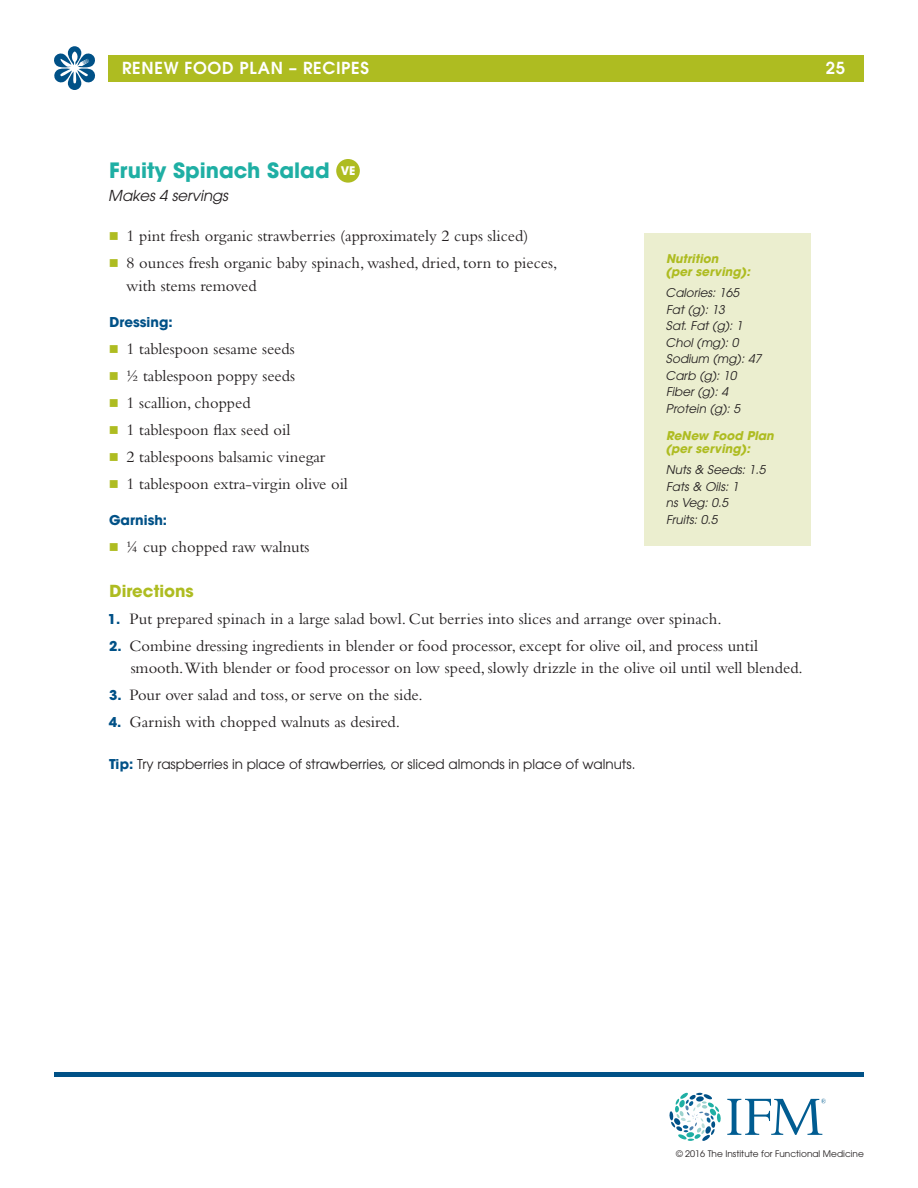
<style>
.page{position:relative;width:918px;height:1188px;background:#fff}
.page>*{position:absolute;margin:0;border:0;box-sizing:border-box;transform-origin:0 0}
.t1{font:700 21px "ITC Avant Garde Std";color:#1fafa4}
.t2{font:16.5px/22.5px "Bembo Std";color:#231f20}
.t3{font:600 16.5px "ITC Avant Garde Std";letter-spacing:.04em;color:#fff}
.t4{font:700 16.5px "ITC Avant Garde Std";color:#aebc21}
.t5{font:italic 15px "ITC Avant Garde Std";color:#231f20}
.t6{font:13.5px "ITC Avant Garde Std";color:#231f20}
.t7{font:700 13.5px "ITC Avant Garde Std";color:#005187}
.t8{font:italic 12px/16.5px "ITC Avant Garde Std";color:#231f20}
.t9{font:italic 700 12px/13.5px "ITC Avant Garde Std";color:#aebc21}
.t10{font:9px "ITC Avant Garde Std";color:#231f20}
.s1{font-size:11.85px;color:#fff}
.s2{color:#aebc21}
.s3{font-family:"ITC Avant Garde Std";font-weight:700;font-size:13.5px;color:#005187}
.s4{font-weight:700;color:#005187}
</style>
<div class="page">
<hr style="left:54px;top:1072px;width:810px;height:4px;background:#005187">
<div style="left:109px;top:55px;width:755px;height:27px;background:#aebc21"></div>
<svg style="left:54px;top:46px;width:41px;height:44px"></svg>
<svg style="left:669px;top:1093px;width:52px;height:48px"></svg>
<svg style="left:727px;top:1099px;width:99px;height:36px"></svg>
<div style="left:336px;top:159px;width:24px;height:24px;background:#aebc21;border-radius:50%"></div>
<div style="left:644px;top:233px;width:167px;height:313px;background:#ebeecf"></div>
<p class="t3" style="left:122px;top:57px;width:248px">RENEW FOOD PLAN – RECIPES</p>
<p class="t3" style="left:826px;top:57px;width:21px">25</p>
<p class="t1" style="left:109px;top:156px;width:248px">Fruity Spinach Salad <span class="s1">VE</span></p>
<p class="t5" style="left:108px;top:186px;width:121px">Makes 4 servings</p>
<p class="t2" style="left:109px;top:224px;width:421px"><span class="s2">■</span> 1 pint fresh organic strawberries (approximately 2 cups sliced)</p>
<p class="t2" style="left:126px;top:251px;width:433px;text-indent:-17px"><span class="s2">■</span> 8 ounces fresh organic baby spinach, washed, dried, torn to pieces, with stems removed</p>
<p class="t7" style="left:110px;top:313px;width:64px">Dressing:</p>
<p class="t2" style="left:109px;top:337px;width:187px"><span class="s2">■</span> 1 tablespoon sesame seeds</p>
<p class="t2" style="left:109px;top:364px;width:188px"><span class="s2">■</span> ½ tablespoon poppy seeds</p>
<p class="t2" style="left:109px;top:391px;width:143px"><span class="s2">■</span> 1 scallion, chopped</p>
<p class="t2" style="left:109px;top:418px;width:183px"><span class="s2">■</span> 1 tablespoon flax seed oil</p>
<p class="t2" style="left:109px;top:445px;width:218px"><span class="s2">■</span> 2 tablespoons balsamic vinegar</p>
<p class="t2" style="left:109px;top:472px;width:241px"><span class="s2">■</span> 1 tablespoon extra-virgin olive oil</p>
<p class="t7" style="left:109px;top:511px;width:60px">Garnish:</p>
<p class="t2" style="left:109px;top:535px;width:202px"><span class="s2">■</span> ¼ cup chopped raw walnuts</p>
<p class="t4" style="left:109px;top:580px;width:86px">Directions</p>
<p class="t2" style="left:108px;top:607px;width:615px"><span class="s3">1.</span> Put prepared spinach in a large salad bowl. Cut berries into slices and arrange over spinach.</p>
<p class="t2" style="left:131px;top:634px;width:674px;text-indent:-21px"><span class="s3">2.</span> Combine dressing ingredients in blender or food processor, except for olive oil, and process until smooth.With blender or food processor on low speed, slowly drizzle in the olive oil until well blended.</p>
<p class="t2" style="left:109px;top:683px;width:315px"><span class="s3">3.</span> Pour over salad and toss, or serve on the side.</p>
<p class="t2" style="left:109px;top:710px;width:293px"><span class="s3">4.</span> Garnish with chopped walnuts as desired.</p>
<p class="t6" style="left:109px;top:756px;width:528px"><span class="s4">Tip:</span> Try raspberries in place of strawberries, or sliced almonds in place of walnuts.</p>
<p class="t9" style="left:665px;top:252px;width:86px">Nutrition<br>(per serving):</p>
<p class="t8" style="left:666px;top:285px;width:97px">Calories: 165<br>Fat (g): 13<br>Sat. Fat (g): 1<br>Chol (mg): 0<br>Sodium (mg): 47<br>Carb (g): 10<br>Fiber (g): 4<br>Protein (g): 5</p>
<p class="t9" style="left:665px;top:429px;width:110px">ReNew Food Plan (per serving):</p>
<p class="t8" style="left:666px;top:462px;width:101px">Nuts &amp; Seeds: 1.5<br>Fats &amp; Oils: 1<br>ns Veg: 0.5<br>Fruits: 0.5</p>
<p class="t10" style="left:676px;top:1148px;width:189px">© 2016 The Institute for Functional Medicine</p>
</div>
